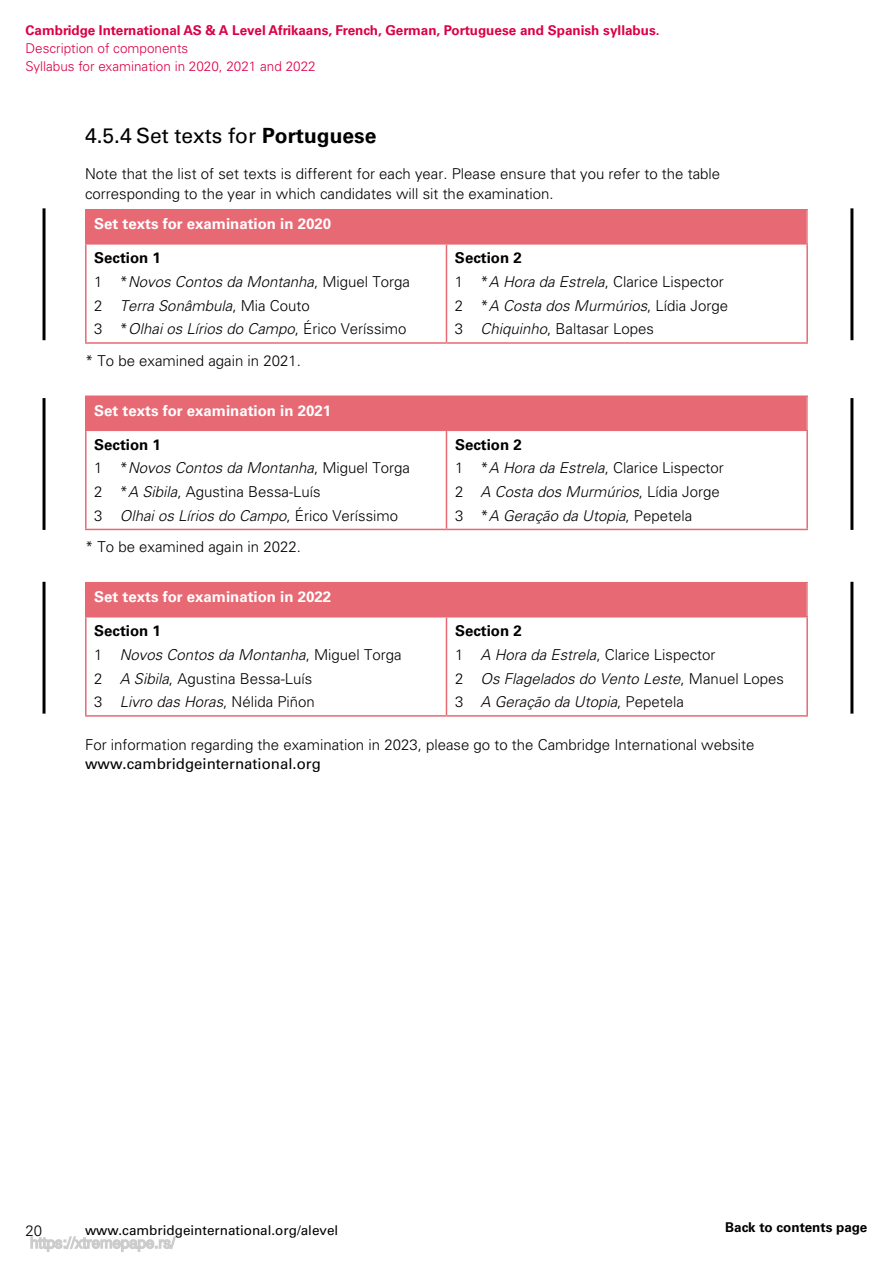
<style>
.page{position:relative;width:893px;height:1263px;background:#fff}
.page>*{position:absolute;margin:0;border:0;box-sizing:border-box;transform-origin:0 0}
.t1{font:21px "Univers LT Std";color:#000}
.t2{font:300 15px/23.7px "Univers LT Std";color:#000}
.t3{font:italic 300 15px/23.7px "Univers LT Std";color:#000}
.t4{font:700 15px "Univers LT Std";color:#fff}
.t5{font:15px "Univers LT Std";color:#000}
.t6{font:700 13.5px "Univers LT Std";color:#dc0046}
.t7{font:300 13.5px/18px "Univers LT Std";color:#dc0046}
.t8{font:13.5px "Univers LT Std";color:#000}
.t9{font:700 13.5px "Univers LT Std";color:#000}
.s1{font-weight:700}
.s2{font-weight:700;font-style:normal}
.s3{font-style:normal}
.s4{font-style:italic}
</style>
<div class="page">
<div style="left:86px;top:210px;width:721px;height:34px;background:#e76974"></div>
<hr style="left:446px;top:245px;width:1px;height:97px;background:#e76974">
<hr style="left:85px;top:209px;width:361px;height:2px;background:#e76974">
<hr style="left:85px;top:211px;width:2px;height:32px;background:#e76974">
<hr style="left:446px;top:209px;width:362px;height:2px;background:#e76974">
<hr style="left:806px;top:211px;width:2px;height:32px;background:#ee999a">
<hr style="left:85px;top:243px;width:361px;height:2px;background:#e76974">
<hr style="left:85px;top:245px;width:2px;height:97px;background:#e76974">
<hr style="left:446px;top:243px;width:362px;height:2px;background:#e76974">
<hr style="left:806px;top:245px;width:2px;height:97px;background:#e76974">
<hr style="left:85px;top:342px;width:361px;height:2px;background:#e76974">
<hr style="left:446px;top:342px;width:362px;height:2px;background:#e76974">
<div style="left:86px;top:396px;width:721px;height:34px;background:#e76974"></div>
<hr style="left:446px;top:431px;width:1px;height:98px;background:#e76974">
<hr style="left:85px;top:395px;width:361px;height:2px;background:#e76974">
<hr style="left:85px;top:397px;width:2px;height:33px;background:#e76974">
<hr style="left:446px;top:395px;width:362px;height:2px;background:#e76974">
<hr style="left:806px;top:397px;width:2px;height:33px;background:#ee999a">
<hr style="left:85px;top:430px;width:361px;height:1px;background:#e76974">
<hr style="left:85px;top:431px;width:2px;height:98px;background:#e76974">
<hr style="left:446px;top:430px;width:362px;height:1px;background:#e76974">
<hr style="left:806px;top:431px;width:2px;height:98px;background:#e76974">
<hr style="left:85px;top:529px;width:361px;height:1px;background:#e76974">
<hr style="left:446px;top:529px;width:362px;height:1px;background:#e76974">
<div style="left:86px;top:583px;width:721px;height:34px;background:#e76974"></div>
<hr style="left:446px;top:617px;width:1px;height:98px;background:#e76974">
<hr style="left:85px;top:582px;width:361px;height:1px;background:#e76974">
<hr style="left:85px;top:583px;width:2px;height:33px;background:#e76974">
<hr style="left:446px;top:582px;width:362px;height:1px;background:#e76974">
<hr style="left:806px;top:583px;width:2px;height:33px;background:#ee999a">
<hr style="left:85px;top:616px;width:361px;height:1px;background:#e76974">
<hr style="left:85px;top:617px;width:2px;height:98px;background:#e76974">
<hr style="left:446px;top:616px;width:362px;height:1px;background:#e76974">
<hr style="left:806px;top:617px;width:2px;height:98px;background:#e76974">
<hr style="left:85px;top:715px;width:361px;height:2px;background:#e76974">
<hr style="left:446px;top:715px;width:362px;height:2px;background:#e76974">
<hr style="left:43px;top:208px;width:3px;height:132px;background:#000">
<hr style="left:850px;top:208px;width:3px;height:132px;background:#000">
<hr style="left:43px;top:398px;width:3px;height:132px;background:#000">
<hr style="left:850px;top:398px;width:3px;height:132px;background:#000">
<hr style="left:43px;top:582px;width:3px;height:132px;background:#000">
<hr style="left:850px;top:582px;width:3px;height:132px;background:#000">
<svg style="left:30px;top:1236px;width:146px;height:16px"></svg>
<p class="t6" style="left:26px;top:25px;width:636px">Cambridge International AS &amp; A Level Afrikaans, French, German, Portuguese and Spanish syllabus.</p>
<p class="t7" style="left:26px;top:39px;width:292px">Description of components<br>Syllabus for examination in 2020, 2021 and 2022</p>
<h1 class="t1" style="left:85px;top:127px;width:293px">4.5.4 Set texts for <span class="s1">Portuguese</span></h1>
<p class="t2" style="left:85px;top:164px;width:637px;line-height:19.5px">Note that the list of set texts is different for each year. Please ensure that you refer to the table corresponding to the year in which candidates will sit the examination.</p>
<p class="t4" style="left:94px;top:218px;width:238px">Set texts for examination in 2020</p>
<p class="t3" style="left:94px;top:246px;width:317px"><span class="s2">Section 1<br></span><span class="s3">1 *</span>Novos Contos da Montanha<span class="s3">, Miguel Torga<br>2</span> Terra Sonâmbula<span class="s3">, Mia Couto<br>3 *</span>Olhai os Lírios do Campo<span class="s3">, Érico Veríssimo</span></p>
<p class="t2" style="left:455px;top:246px;width:275px"><span class="s1">Section 2<br></span>1 *<span class="s4">A Hora da Estrela</span>, Clarice Lispector<br>2 *<span class="s4">A Costa dos Murmúrios</span>, Lídia Jorge<br>3 <span class="s4">Chiquinho</span>, Baltasar Lopes</p>
<p class="t2" style="left:85px;top:348px;width:217px">* To be examined again in 2021.</p>
<p class="t4" style="left:94px;top:404px;width:238px">Set texts for examination in 2021</p>
<p class="t2" style="left:94px;top:432px;width:317px"><span class="s1">Section 1<br></span>1 *<span class="s4">Novos Contos da Montanha</span>, Miguel Torga<br>2 *<span class="s4">A Sibila</span>, Agustina Bessa-Luís<br>3 <span class="s4">Olhai os Lírios do Campo</span>, Érico Veríssimo</p>
<p class="t3" style="left:455px;top:432px;width:270px"><span class="s2">Section 2<br></span><span class="s3">1 *</span>A Hora da Estrela<span class="s3">, Clarice Lispector<br>2</span> A Costa dos Murmúrios<span class="s3">, Lídia Jorge<br>3 *</span>A Geração da Utopia<span class="s3">, Pepetela</span></p>
<p class="t2" style="left:85px;top:535px;width:217px">* To be examined again in 2022.</p>
<p class="t4" style="left:94px;top:591px;width:238px">Set texts for examination in 2022</p>
<p class="t2" style="left:94px;top:619px;width:309px"><span class="s1">Section 1<br></span>1 <span class="s4">Novos Contos da Montanha</span>, Miguel Torga<br>2 <span class="s4">A Sibila</span>, Agustina Bessa-Luís<br>3 <span class="s4">Livro das Horas</span>, Nélida Piñon</p>
<p class="t3" style="left:455px;top:619px;width:330px"><span class="s2">Section 2<br></span><span class="s3">1</span> A Hora da Estrela<span class="s3">, Clarice Lispector<br>2</span> Os Flagelados do Vento Leste<span class="s3">, Manuel Lopes<br>3</span> A Geração da Utopia<span class="s3">, Pepetela</span></p>
<p class="t2" style="left:85px;top:732px;width:671px">For information regarding the examination in 2023, please go to the Cambridge International website</p>
<p class="t5" style="left:85px;top:758px;width:237px">www.cambridgeinternational.org</p>
<p class="t2" style="left:26px;top:1218px;width:18px">20</p>
<p class="t8" style="left:85px;top:1225px;width:255px">www.cambridgeinternational.org/alevel</p>
<p class="t9" style="left:725px;top:1222px;width:144px">Back to contents page</p>
</div>
